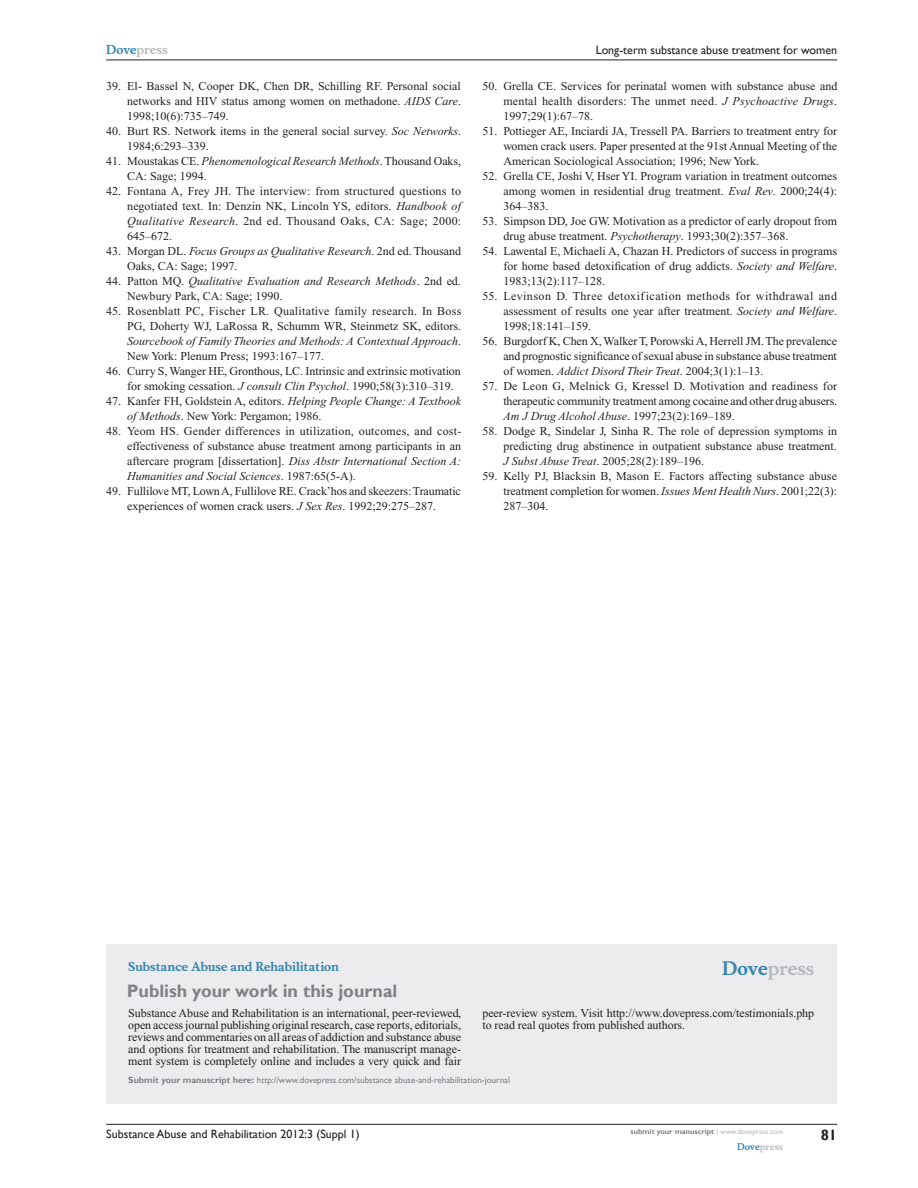
<style>
.page{position:relative;width:918px;height:1188px;background:#fff}
.page>*{position:absolute;margin:0;border:0;box-sizing:border-box;transform-origin:0 0}
.t1{font:700 18px "Gill Sans";color:#808285}
.t2{font:700 18px "Musee";color:#b8b9bc}
.t3{font:700 15px "Gill Sans";color:#231f20}
.t4{font:12px/15px "Times New Roman";color:#231f20;text-align:justify}
.t5{font:12px "Gill Sans";color:#231f20}
.t6{font:700 12px "Musee";color:#3485ae}
.t7{font:700 12px "Musee";color:#b8b9bc}
.t8{font:9px "Gill Sans";color:#808285}
.t9{font:700 9px "Musee";color:#b8b9bc}
.t10{font:700 7.5px "Gill Sans";color:#808285}
.s1{color:#3485ae}
.s2{font-style:italic}
.s3{font-weight:700}
.s4{font-weight:400;color:#b8b9bc}
</style>
<div class="page">
<div style="left:106px;top:944px;width:731px;height:159px;background:#ececee"></div>
<hr style="left:106px;top:1124px;width:731px;height:1px;background:#231f20">
<hr style="left:106px;top:60px;width:731px;height:1px;background:#231f20">
<p class="t7" style="left:106px;top:43px;width:63px"><span class="s1">Dove</span>press</p>
<p class="t4" style="left:127px;top:79px;width:335px;text-indent:-21px">39. El- Bassel N, Cooper DK, Chen DR, Schilling RF. Personal social networks and HIV status among women on methadone. <span class="s2">AIDS Care</span>.<br>1998;10(6):735–749.</p>
<p class="t4" style="left:127px;top:124px;width:335px;text-indent:-21px">40. Burt RS. Network items in the general social survey. <span class="s2">Soc Networks</span>.<br>1984;6:293–339.</p>
<p class="t4" style="left:127px;top:154px;width:335px;text-indent:-21px">41. Moustakas CE. <span class="s2">Phenomenological Research Methods</span>. Thousand Oaks,<br>CA: Sage; 1994.</p>
<p class="t4" style="left:127px;top:184px;width:336px;text-indent:-21px">42. Fontana A, Frey JH. The interview: from structured questions to negotiated text. In: Denzin NK, Lincoln YS, editors. <span class="s2">Handbook of Qualitative Research</span>. 2nd ed. Thousand Oaks, CA: Sage; 2000:<br>645–672.</p>
<p class="t4" style="left:127px;top:244px;width:335px;text-indent:-21px">43. Morgan DL. <span class="s2">Focus Groups as Qualitative Research</span>. 2nd ed. Thousand<br>Oaks, CA: Sage; 1997.</p>
<p class="t4" style="left:127px;top:274px;width:335px;text-indent:-21px">44. Patton MQ. <span class="s2">Qualitative Evaluation and Research Methods</span>. 2nd ed.<br>Newbury Park, CA: Sage; 1990.</p>
<p class="t4" style="left:127px;top:304px;width:336px;text-indent:-21px">45. Rosenblatt PC, Fischer LR. Qualitative family research. In Boss PG, Doherty WJ, LaRossa R, Schumm WR, Steinmetz SK, editors.<br><span class="s2">Sourcebook of Family Theories and Methods: A Contextual Approach</span>.<br>New York: Plenum Press; 1993:167–177.</p>
<p class="t4" style="left:127px;top:364px;width:335px;text-indent:-21px">46. Curry S, Wanger HE, Gronthous, LC. Intrinsic and extrinsic motivation for smoking cessation. <span class="s2">J consult Clin Psychol</span>. 1990;58(3):310–319.</p>
<p class="t4" style="left:127px;top:394px;width:335px;text-indent:-21px">47. Kanfer FH, Goldstein A, editors. <span class="s2">Helping People Change: A Textbook of Methods</span>. New York: Pergamon; 1986.</p>
<p class="t4" style="left:127px;top:424px;width:336px;text-indent:-21px">48. Yeom HS. Gender differences in utilization, outcomes, and cost&shy;effectiveness of substance abuse treatment among participants in an aftercare program [dissertation]. <span class="s2">Diss Abstr International Section A:<br>Humanities and Social Sciences</span>. 1987:65(5-A).</p>
<p class="t4" style="left:106px;top:484px;width:356px;text-align:center">49. Fullilove MT, Lown A, Fullilove RE. Crack’hos and skeezers: Traumatic experiences of women crack users. <span class="s2">J Sex Res</span>. 1992;29:275–287.</p>
<p class="t5" style="left:596px;top:43px;width:243px">Long-term substance abuse treatment for women</p>
<p class="t4" style="left:503px;top:79px;width:336px;text-indent:-21px">50. Grella CE. Services for perinatal women with substance abuse and mental health disorders: The unmet need. <span class="s2">J Psychoactive Drugs</span>.<br>1997;29(1):67–78.</p>
<p class="t4" style="left:503px;top:124px;width:335px;text-indent:-21px">51. Pottieger AE, Inciardi JA, Tressell PA. Barriers to treatment entry for women crack users. Paper presented at the 91st Annual Meeting of the American Sociological Association; 1996; New York.</p>
<p class="t4" style="left:503px;top:169px;width:335px;text-indent:-21px">52. Grella CE, Joshi V, Hser YI. Program variation in treatment outcomes among women in residential drug treatment. <span class="s2">Eval Rev</span>. 2000;24(4):<br>364–383.</p>
<p class="t4" style="left:503px;top:214px;width:335px;text-indent:-21px">53. Simpson DD, Joe GW. Motivation as a predictor of early dropout from drug abuse treatment. <span class="s2">Psychotherapy</span>. 1993;30(2):357–368.</p>
<p class="t4" style="left:503px;top:244px;width:335px;text-indent:-21px">54. Lawental E, Michaeli A, Chazan H. Predictors of success in programs for home based detoxification of drug addicts. <span class="s2">Society and Welfare</span>.<br>1983;13(2):117–128.</p>
<p class="t4" style="left:503px;top:289px;width:335px;text-indent:-21px">55. Levinson D. Three detoxification methods for withdrawal and assessment of results one year after treatment. <span class="s2">Society and Welfare</span>.<br>1998;18:141–159.</p>
<p class="t4" style="left:503px;top:334px;width:335px;text-indent:-21px">56. Burgdorf K, Chen X, Walker T, Porowski A, Herrell JM. The prevalence and prognostic significance of sexual abuse in substance abuse treatment of women. <span class="s2">Addict Disord Their Treat</span>. 2004;3(1):1–13.</p>
<p class="t4" style="left:503px;top:379px;width:335px;text-indent:-21px">57. De Leon G, Melnick G, Kressel D. Motivation and readiness for therapeutic community treatment among cocaine and other drug abusers.<br><span class="s2">Am J Drug Alcohol Abuse</span>. 1997;23(2):169–189.</p>
<p class="t4" style="left:503px;top:424px;width:335px;text-indent:-21px">58. Dodge R, Sindelar J, Sinha R. The role of depression symptoms in predicting drug abstinence in outpatient substance abuse treatment.<br><span class="s2">J Subst Abuse Treat</span>. 2005;28(2):189–196.</p>
<p class="t4" style="left:503px;top:469px;width:335px;text-indent:-21px">59. Kelly PJ, Blacksin B, Mason E. Factors affecting substance abuse treatment completion for women. <span class="s2">Issues Ment Health Nurs</span>. 2001;22(3):<br>287–304.</p>
<p class="t6" style="left:128px;top:959px;width:212px">Substance Abuse and Rehabilitation</p>
<h1 class="t1" style="left:127px;top:980px;width:272px">Publish your work in this journal</h1>
<h1 class="t2" style="left:722px;top:958px;width:94px"><span class="s1">Dove</span>press</h1>
<p class="t4" style="left:128px;top:1007px;width:334px;line-height:12px">Substance Abuse and Rehabilitation is an international, peer-reviewed, open access journal publishing original research, case reports, editorials, reviews and commentaries on all areas of addiction and substance abuse and options for treatment and rehabilitation. The manuscript manage&shy;ment system is completely online and includes a very quick and fair</p>
<p class="t4" style="left:482px;top:1007px;width:333px;line-height:12px">peer-review system. Visit http://www.dovepress.com/testimonials.php to read real quotes from published authors.</p>
<p class="t8" style="left:128px;top:1075px;width:383px"><span class="s3">Submit your manuscript here:</span> http://www.dovepress.com/substance abuse-and-rehabilitation-journal</p>
<p class="t5" style="left:106px;top:1127px;width:255px">Substance Abuse and Rehabilitation 2012:3 (Suppl 1)</p>
<p class="t10" style="left:631px;top:1127px;width:154px">submit your manuscript <span class="s4">| www.dovepress.com</span></p>
<p class="t9" style="left:737px;top:1141px;width:48px"><span class="s1">Dove</span>press</p>
<p class="t3" style="left:821px;top:1126px;width:18px">81</p>
</div>
